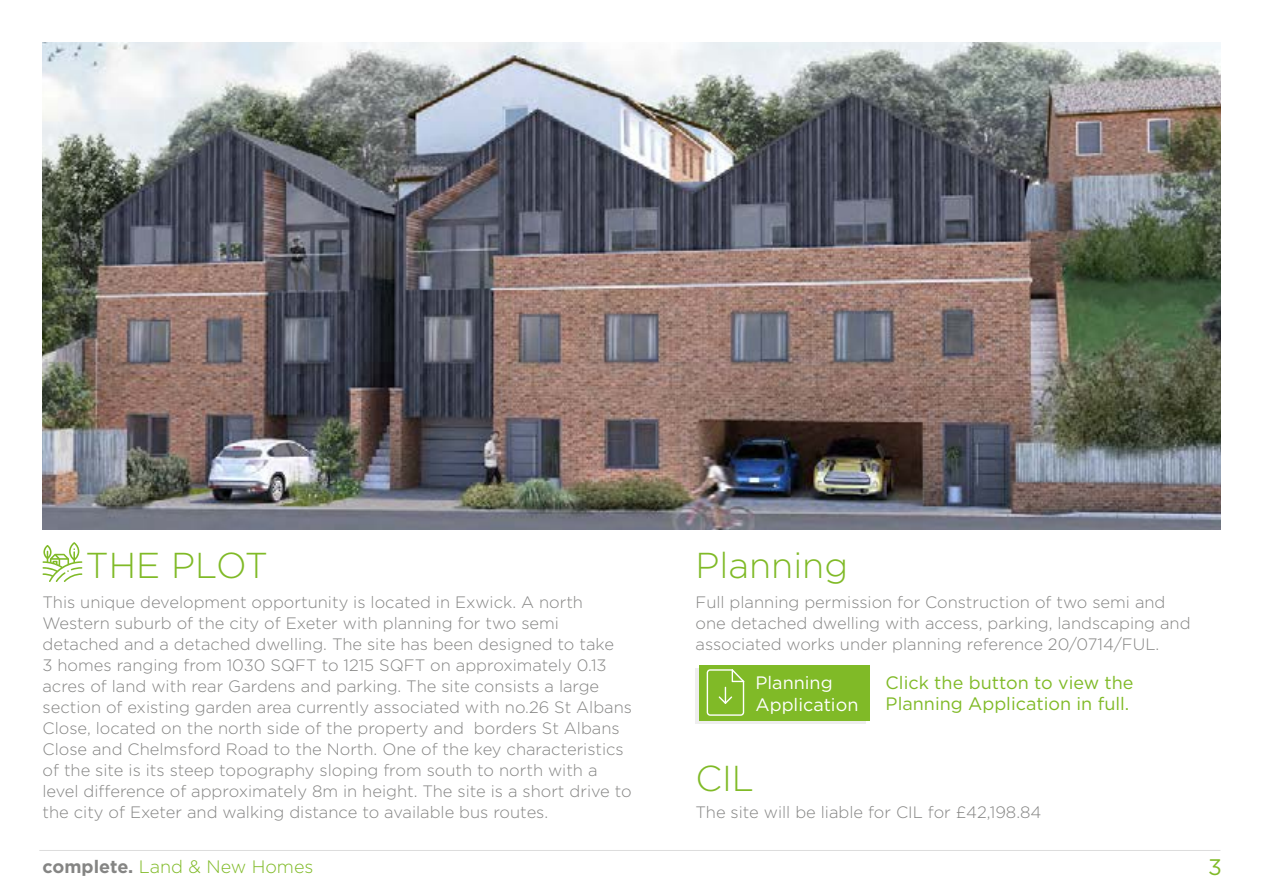
<style>
.page{position:relative;width:1263px;height:893px;background:#fff}
.page>*{position:absolute;margin:0;border:0;box-sizing:border-box;transform-origin:0 0}
.t1{font:300 36px "Gotham";color:#80ba27}
.t2{font:22.5px "Gotham";color:#80ba27}
.t3{font:18px/21.6px "Gotham";color:#80ba27}
.t4{font:300 18px "Gotham";color:#80ba27}
.t5{font:18px/21.6px "Gotham";color:#fff}
.t6{font:300 16.5px/21px "Gotham";color:#858584}
.s1{font-weight:700;color:#858584}
</style>
<div class="page">
<hr style="left:39px;top:850px;width:1181px;height:1px;background:#ddd">
<svg style="left:43px;top:542px;width:39px;height:40px"></svg>
<div style="left:695px;top:669px;width:171px;height:55px;background:linear-gradient(to right,#eee,#eee)"></div>
<div style="left:699px;top:665px;width:170px;height:55px;background:#80ba27"></div>
<svg style="left:707px;top:669px;width:37px;height:47px"></svg>
<img style="left:43px;top:43px;width:1177px;height:486px">
<h1 class="t1" style="left:86px;top:542px;width:184px">THE PLOT</h1>
<h1 class="t1" style="left:695px;top:542px;width:154px">Planning</h1>
<p class="t6" style="left:43px;top:591px;width:591px">This unique development opportunity is located in Exwick. A north Western suburb of the city of Exeter with planning for two semi detached and a detached dwelling. The site has been designed to take<br>3 homes ranging from 1030 SQFT to 1215 SQFT on approximately 0.13 acres of land with rear Gardens and parking. The site consists a large section of existing garden area currently associated with no.26 St Albans Close, located on the north side of the property and borders St Albans Close and Chelmsford Road to the North. One of the key characteristics of the site is its steep topography sloping from south to north with a level difference of approximately 8m in height. The site is a short drive to the city of Exeter and walking distance to available bus routes.</p>
<p class="t6" style="left:695px;top:591px;width:497px">Full planning permission for Construction of two semi and one detached dwelling with access, parking, landscaping and associated works under planning reference 20/0714/FUL.</p>
<p class="t3" style="left:886px;top:671px;width:249px">Click the button to view the<br>Planning Application in full.</p>
<p class="t5" style="left:755px;top:671px;width:104px">Planning<br>Application</p>
<h1 class="t1" style="left:695px;top:755px;width:60px">CIL</h1>
<p class="t6" style="left:695px;top:801px;width:347px">The site will be liable for CIL for £42,198.84</p>
<p class="t4" style="left:43px;top:856px;width:272px"><span class="s1">complete.</span> Land &amp; New Homes</p>
<h2 class="t2" style="left:1208px;top:853px;width:15px">3</h2>
</div>
